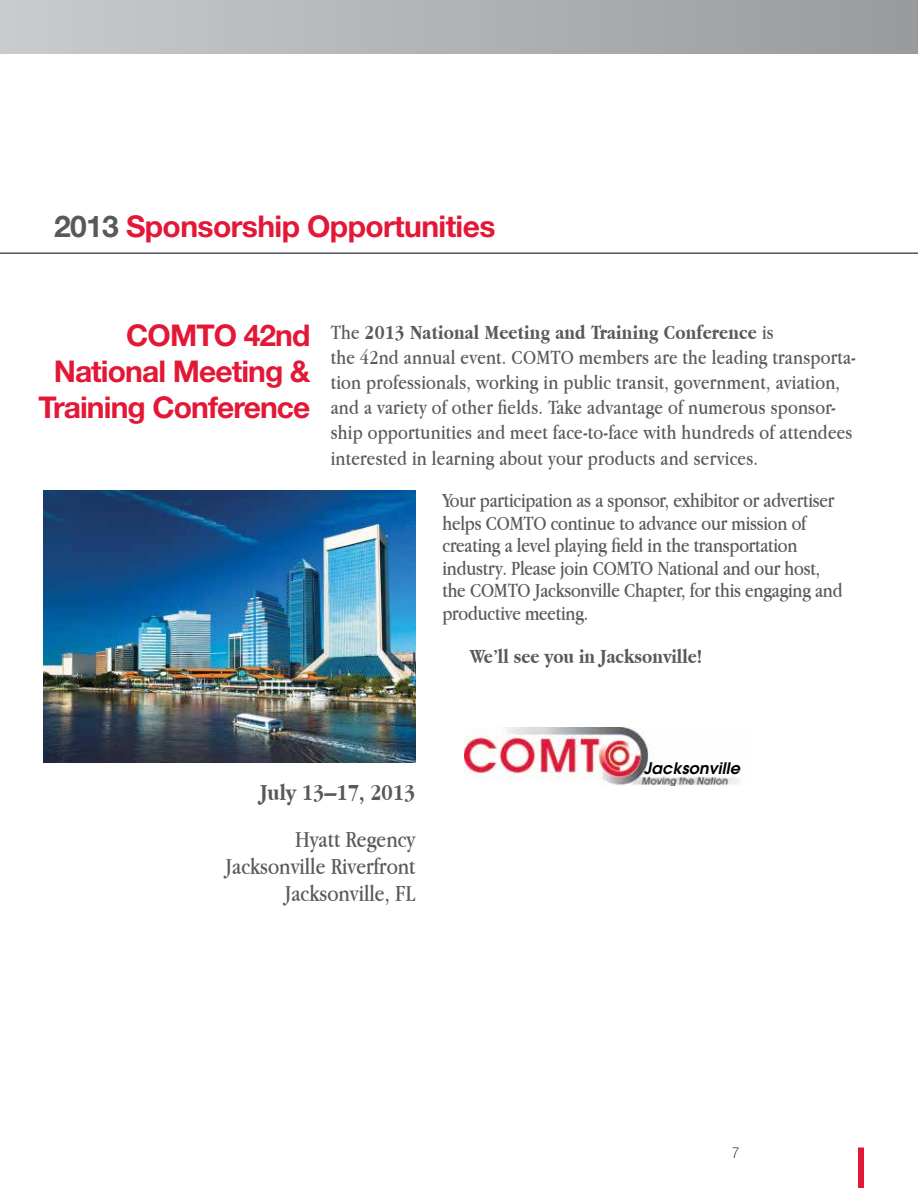
<style>
.page{position:relative;width:918px;height:1188px;background:#fff}
.page>*{position:absolute;margin:0;border:0;box-sizing:border-box;transform-origin:0 0}
.t1{font:700 30px/36px "Helvetica Neue LT Std";letter-spacing:-.03em;color:#e31837;text-align:right}
.t2{font:24px/27px "Apple Garamond";color:#58595b;text-align:right}
.t3{font:700 24px "Apple Garamond";color:#58595b}
.t4{font:21px/25.2px "Apple Garamond";letter-spacing:.01em;color:#58595b}
.t5{font:21px/22.5px "Apple Garamond";letter-spacing:-.01em;color:#58595b}
.t6{font:700 21px "Apple Garamond";color:#58595b}
.t7{font:italic 600 15.9px "ITC Avant Garde Std";letter-spacing:.01em;color:#000}
.t8{font:100 condensed 15px "Helvetica Neue LT Std";color:#000}
.s1{color:#58595b}
.s2{font-weight:700}
</style>
<div class="page">
<div style="left:0;top:0;width:918px;height:54px;background:linear-gradient(to right,#c9cbcd,#989a9d)"></div>
<div style="left:858px;top:1148px;width:6px;height:40px;background:#e31837"></div>
<img style="left:44px;top:491px;width:372px;height:272px">
<hr style="left:0;top:253px;width:918px;height:1px;background:#000">
<img style="left:464px;top:727px;width:274px;height:58px">
<h1 class="t1" style="left:54px;top:208px;width:443px"><span class="s1">2013</span> Sponsorship Opportunities</h1>
<h1 class="t1" style="left:38px;top:317px;width:274px">COMTO 42nd<br>National Meeting &amp;<br>Training Conference</h1>
<p class="t4" style="left:331px;top:319px;width:527px">The <span class="s2">2013 National Meeting and Training Conference</span> is<br>the 42nd annual event. COMTO members are the leading transporta&shy;tion professionals, working in public transit, government, aviation, and a variety of other fields. Take advantage of numerous sponsor&shy;ship opportunities and meet face-to-face with hundreds of attendees interested in learning about your products and services.</p>
<p class="t5" style="left:442px;top:489px;width:402px">Your participation as a sponsor, exhibitor or advertiser helps COMTO continue to advance our mission of creating a level playing field in the transportation industry. Please join COMTO National and our host, the COMTO Jacksonville Chapter, for this engaging and productive meeting.</p>
<p class="t6" style="left:470px;top:644px;width:234px">We’ll see you in Jacksonville!</p>
<p class="t3" style="left:260px;top:779px;width:157px">July 13–17, 2013</p>
<p class="t2" style="left:226px;top:825px;width:191px">Hyatt Regency<br>Jacksonville Riverfront<br>Jacksonville, FL</p>
<p class="t7" style="left:644px;top:758px;width:98px">Jacksonville</p>
<p class="t8" style="left:732px;top:1145px;width:9px">7</p>
</div>
